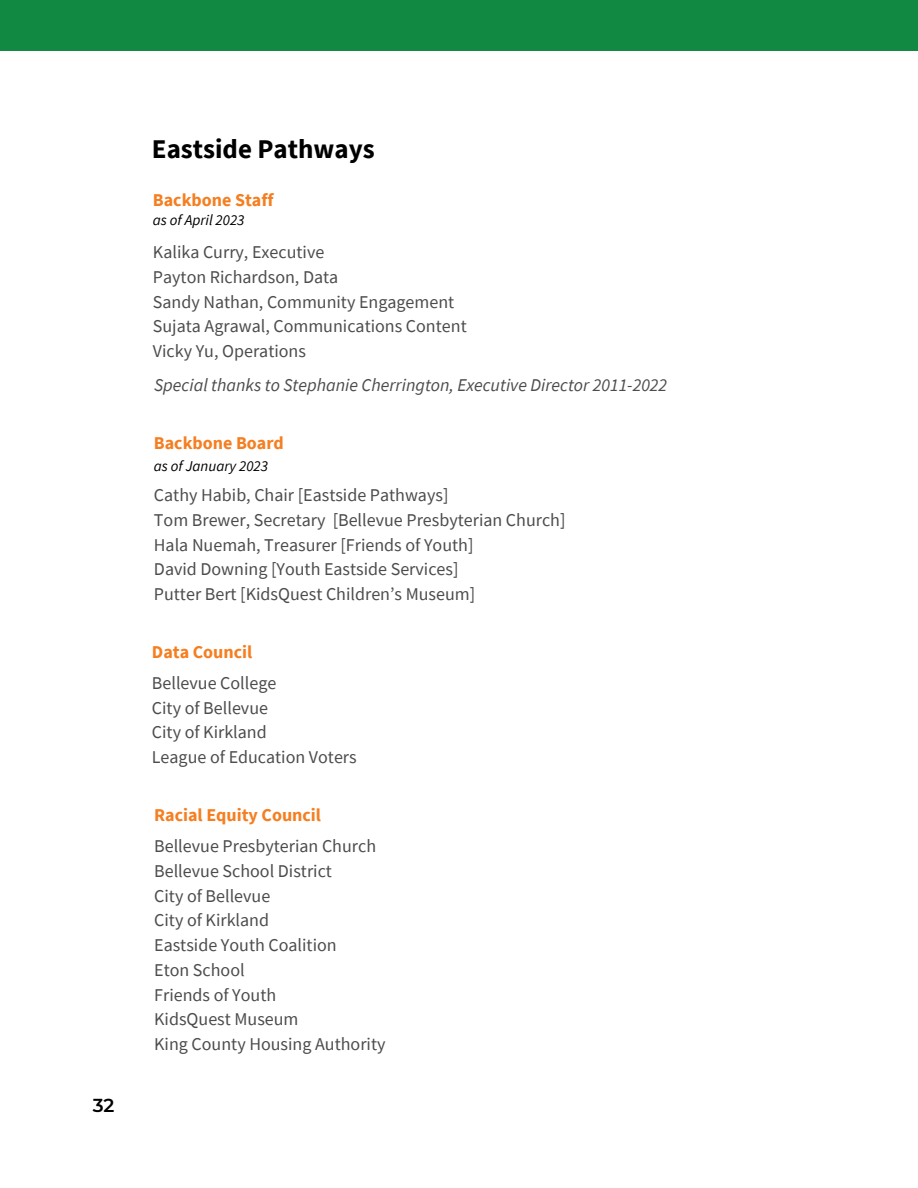
<style>
.page{position:relative;width:918px;height:1188px;background:#fff}
.page>*{position:absolute;margin:0;border:0;box-sizing:border-box;transform-origin:0 0}
.t1{font:700 27px "Source Sans Pro";color:#000}
.t2{font:600 18.75px "Montserrat";color:#000}
.t3{font:18px "Source Sans Pro";color:#4c4c4c}
.t4{font:italic 18px "Source Sans Pro";color:#4c4c4c}
.t5{font:700 18px "Source Sans Pro";color:#f57e20}
.t6{font:italic 15px "Source Sans Pro";color:#000}
</style>
<div class="page">
<div style="left:0;top:0;width:918px;height:50px;background:#118942"></div>
<p class="t2" style="left:93px;top:1094px;width:23px">32</p>
<p class="t1" style="left:152px;top:131px;width:224px">Eastside Pathways</p>
<p class="t5" style="left:153px;top:188px;width:122px">Backbone Staff</p>
<p class="t6" style="left:153px;top:210px;width:93px">as of April 2023</p>
<p class="t3" style="left:153px;top:240px;width:173px">Kalika Curry, Executive</p>
<p class="t3" style="left:153px;top:265px;width:187px">Payton Richardson, Data</p>
<p class="t3" style="left:153px;top:290px;width:303px">Sandy Nathan, Community Engagement</p>
<p class="t3" style="left:153px;top:315px;width:315px">Sujata Agrawal, Communications Content</p>
<p class="t3" style="left:153px;top:339px;width:155px">Vicky Yu, Operations</p>
<p class="t4" style="left:154px;top:373px;width:515px">Special thanks to Stephanie Cherrington, Executive Director 2011-2022</p>
<p class="t5" style="left:154px;top:431px;width:132px">Backbone Board</p>
<p class="t6" style="left:154px;top:457px;width:116px">as of January 2023</p>
<p class="t3" style="left:154px;top:483px;width:296px">Cathy Habib, Chair [Eastside Pathways]</p>
<p class="t3" style="left:154px;top:508px;width:413px">Tom Brewer, Secretary [Bellevue Presbyterian Church]</p>
<p class="t3" style="left:154px;top:533px;width:321px">Hala Nuemah, Treasurer [Friends of Youth]</p>
<p class="t3" style="left:154px;top:558px;width:306px">David Downing [Youth Eastside Services]</p>
<p class="t3" style="left:154px;top:582px;width:323px">Putter Bert [KidsQuest Children’s Museum]</p>
<p class="t5" style="left:152px;top:641px;width:102px">Data Council</p>
<p class="t3" style="left:152px;top:671px;width:126px">Bellevue College</p>
<p class="t3" style="left:152px;top:696px;width:118px">City of Bellevue</p>
<p class="t3" style="left:152px;top:721px;width:116px">City of Kirkland</p>
<p class="t3" style="left:152px;top:745px;width:206px">League of Education Voters</p>
<p class="t5" style="left:154px;top:804px;width:168px">Racial Equity Council</p>
<p class="t3" style="left:154px;top:834px;width:223px">Bellevue Presbyterian Church</p>
<p class="t3" style="left:154px;top:859px;width:179px">Bellevue School District</p>
<p class="t3" style="left:154px;top:884px;width:118px">City of Bellevue</p>
<p class="t3" style="left:154px;top:909px;width:116px">City of Kirkland</p>
<p class="t3" style="left:154px;top:933px;width:184px">Eastside Youth Coalition</p>
<p class="t3" style="left:154px;top:958px;width:92px">Eton School</p>
<p class="t3" style="left:154px;top:983px;width:124px">Friends of Youth</p>
<p class="t3" style="left:154px;top:1008px;width:146px">KidsQuest Museum</p>
<p class="t3" style="left:154px;top:1032px;width:233px">King County Housing Authority</p>
</div>
